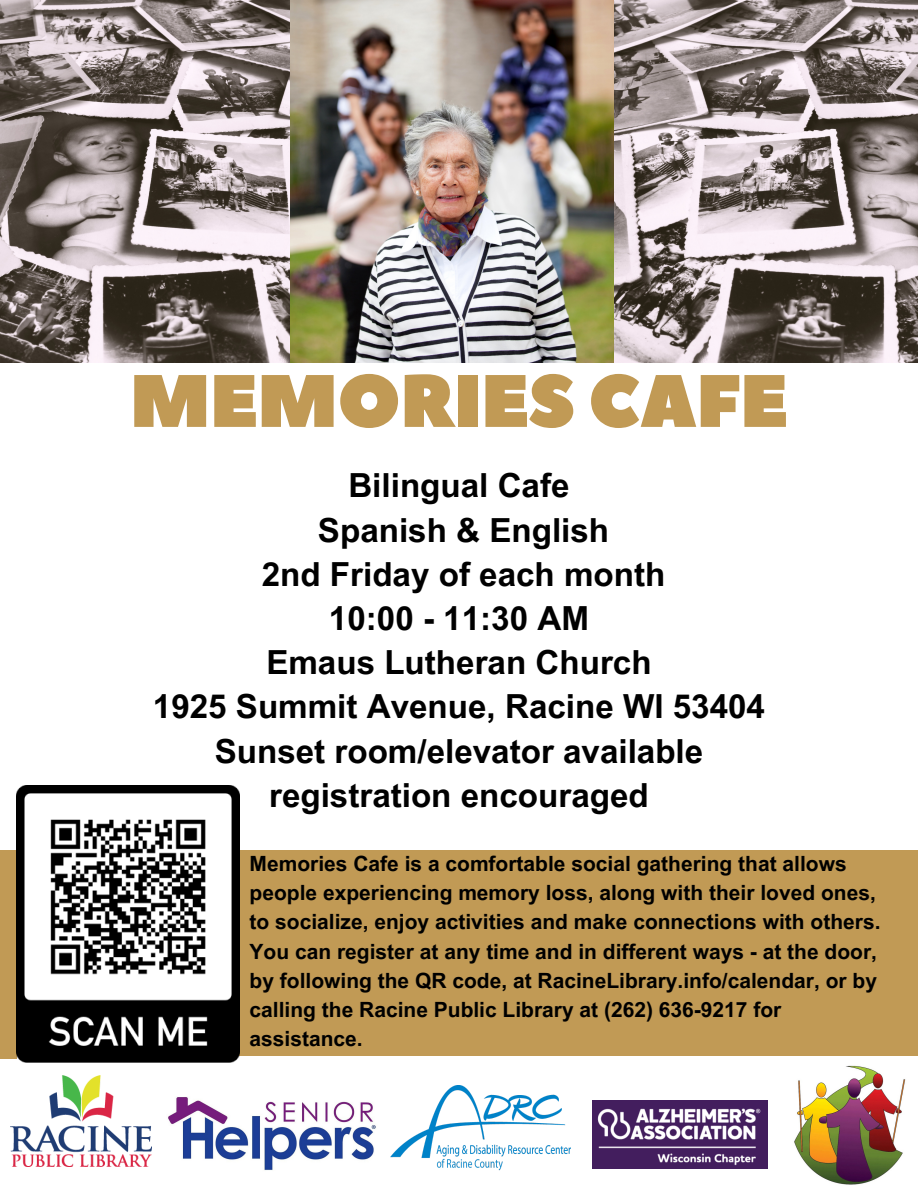
<style>
.page{position:relative;width:918px;height:1188px;background:#fff}
.page>*{position:absolute;margin:0;border:0;box-sizing:border-box;transform-origin:0 0}
.t1{font:74.1px "Peace Sans";letter-spacing:-.01em;color:#c19a55}
.t2{font:700 33.15px/44.2px "Arial MT Pro";color:#000;text-align:center}
.t3{font:700 21px/29.2px "Arial MT Pro";color:#000}
</style>
<div class="page">
<div style="left:239px;top:850px;width:679px;height:205px;background:#c19a55"></div>
<img style="left:0;top:0;width:290px;height:362px">
<img style="left:613px;top:0;width:305px;height:362px">
<img style="left:290px;top:0;width:323px;height:362px">
<img style="left:168px;top:1097px;width:208px;height:73px">
<img style="left:592px;top:1100px;width:176px;height:69px">
<img style="left:794px;top:1065px;width:112px;height:120px">
<div style="left:0;top:850px;width:17px;height:209px;background:#c19a55"></div>
<img style="left:16px;top:786px;width:223px;height:276px">
<img style="left:390px;top:1085px;width:180px;height:86px">
<img style="left:10px;top:1076px;width:141px;height:91px">
<h1 class="t1" style="left:130px;top:352px;width:660px">MEMORIES CAFE</h1>
<p class="t2" style="left:153px;top:468px;width:614px">Bilingual Cafe<br>Spanish &amp; English<br>2nd Friday of each month<br>10:00 - 11:30 AM<br>Emaus Lutheran Church<br>1925 Summit Avenue, Racine WI 53404<br>Sunset room/elevator available registration encouraged</p>
<p class="t3" style="left:250px;top:852px;width:633px">Memories Cafe is a comfortable social gathering that allows people experiencing memory loss, along with their loved ones, to socialize, enjoy activities and make connections with others.<br>You can register at any time and in different ways - at the door, by following the QR code, at RacineLibrary.info/calendar, or by calling the Racine Public Library at (262) 636-9217 for assistance.</p>
</div>
